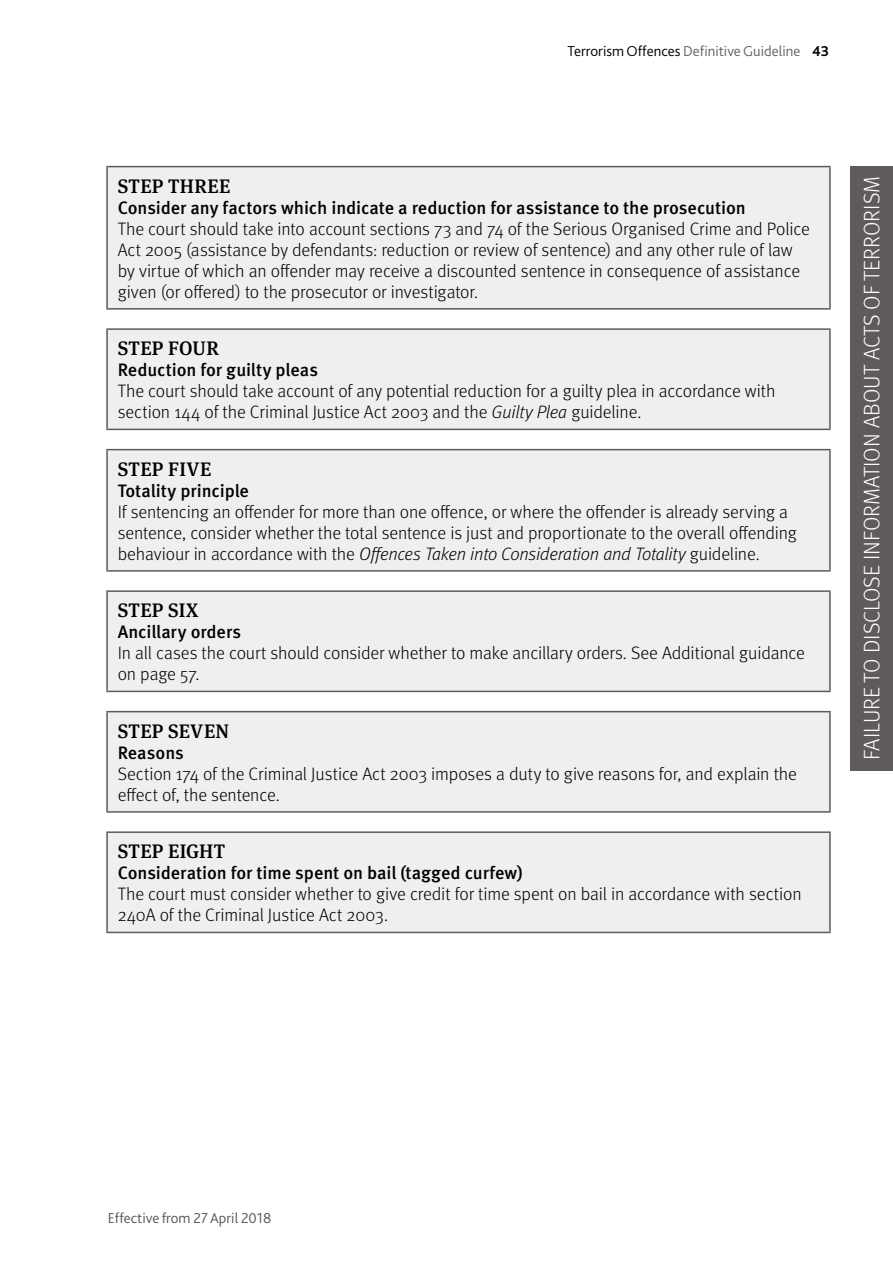
<style>
.page{position:relative;width:893px;height:1263px;background:#fff}
.page>*{position:absolute;margin:0;border:0;box-sizing:border-box;transform-origin:0 0}
.t1{font:300 22.5px "Meta OT";letter-spacing:.005em;color:#fff}
.A_head{font:500 19.5px "Meta Serif OT";letter-spacing:.015em;color:#000}
.BODY{font:300 18px/21px "Meta OT";letter-spacing:-.01em;color:#000}
.B_head{font:500 18px "Meta OT";letter-spacing:-.005em;color:#000}
.t2{font:300 15px "Bliss 2";color:#646363}
.t3{font:300 15px "Bliss 2";color:#575756}
.s1{color:#000}
.s2{font-weight:700;color:#000}
.s3{font-style:italic}
</style>
<div class="page">
<div style="left:850px;top:166px;width:43px;height:604px;background:#5e5b5a"></div>
<div style="left:107px;top:167px;width:723px;height:142px;background:#efefee"></div>
<hr style="left:106px;top:167px;width:2px;height:141px;background:#5e5b5a">
<hr style="left:106px;top:166px;width:725px;height:1px;background:#5e5b5a">
<hr style="left:829px;top:167px;width:2px;height:141px;background:#5e5b5a">
<hr style="left:106px;top:308px;width:725px;height:2px;background:#5e5b5a">
<div style="left:107px;top:329px;width:723px;height:100px;background:#efefee"></div>
<hr style="left:106px;top:330px;width:2px;height:99px;background:#5e5b5a">
<hr style="left:106px;top:328px;width:725px;height:2px;background:#5e5b5a">
<hr style="left:829px;top:330px;width:2px;height:99px;background:#5e5b5a">
<hr style="left:106px;top:429px;width:725px;height:1px;background:#5e5b5a">
<div style="left:107px;top:450px;width:723px;height:121px;background:#efefee"></div>
<hr style="left:106px;top:450px;width:2px;height:120px;background:#5e5b5a">
<hr style="left:106px;top:449px;width:725px;height:1px;background:#5e5b5a">
<hr style="left:829px;top:450px;width:2px;height:120px;background:#5e5b5a">
<hr style="left:106px;top:570px;width:725px;height:2px;background:#5e5b5a">
<div style="left:107px;top:591px;width:723px;height:100px;background:#efefee"></div>
<hr style="left:106px;top:592px;width:2px;height:99px;background:#5e5b5a">
<hr style="left:106px;top:590px;width:725px;height:2px;background:#5e5b5a">
<hr style="left:829px;top:592px;width:2px;height:99px;background:#5e5b5a">
<hr style="left:106px;top:691px;width:725px;height:1px;background:#5e5b5a">
<div style="left:107px;top:712px;width:723px;height:100px;background:#efefee"></div>
<hr style="left:106px;top:712px;width:2px;height:99px;background:#5e5b5a">
<hr style="left:106px;top:711px;width:725px;height:1px;background:#5e5b5a">
<hr style="left:829px;top:712px;width:2px;height:99px;background:#5e5b5a">
<hr style="left:106px;top:811px;width:725px;height:2px;background:#5e5b5a">
<div style="left:107px;top:832px;width:723px;height:100px;background:#efefee"></div>
<hr style="left:106px;top:833px;width:2px;height:99px;background:#5e5b5a">
<hr style="left:106px;top:831px;width:725px;height:2px;background:#5e5b5a">
<hr style="left:829px;top:833px;width:2px;height:99px;background:#5e5b5a">
<hr style="left:106px;top:932px;width:725px;height:1px;background:#5e5b5a">
<p class="t2" style="left:567px;top:42px;width:263px"><span class="s1">Terrorism Offences</span> Definitive Guideline <span class="s2">43</span></p>
<p class="A_head" style="left:118px;top:174px;width:114px">STEP THREE</p>
<p class="B_head" style="left:118px;top:197px;width:630px">Consider any factors which indicate a reduction for assistance to the prosecution</p>
<p class="BODY" style="left:118px;top:218px;width:694px">The court should take into account sections 73 and 74 of the Serious Organised Crime and Police Act 2005 (assistance by defendants: reduction or review of sentence) and any other rule of law by virtue of which an offender may receive a discounted sentence in consequence of assistance given (or offered) to the prosecutor or investigator.</p>
<p class="A_head" style="left:118px;top:337px;width:103px">STEP FOUR</p>
<p class="B_head" style="left:118px;top:359px;width:202px">Reduction for guilty pleas</p>
<p class="BODY" style="left:118px;top:381px;width:659px">The court should take account of any potential reduction for a guilty plea in accordance with section 144 of the Criminal Justice Act 2003 and the <span class="s3">Guilty Plea</span> guideline.</p>
<p class="A_head" style="left:118px;top:457px;width:95px">STEP FIVE</p>
<p class="B_head" style="left:118px;top:480px;width:133px">Totality principle</p>
<p class="BODY" style="left:118px;top:501px;width:681px">If sentencing an offender for more than one offence, or where the offender is already serving a sentence, consider whether the total sentence is just and proportionate to the overall offending behaviour in accordance with the <span class="s3">Offences Taken into Consideration and Totality</span> guideline.</p>
<p class="A_head" style="left:118px;top:599px;width:82px">STEP SIX</p>
<p class="B_head" style="left:118px;top:621px;width:125px">Ancillary orders</p>
<p class="BODY" style="left:118px;top:643px;width:689px">In all cases the court should consider whether to make ancillary orders. See Additional guidance on page 57.</p>
<p class="A_head" style="left:118px;top:719px;width:113px">STEP SEVEN</p>
<p class="B_head" style="left:118px;top:742px;width:68px">Reasons</p>
<p class="BODY" style="left:118px;top:763px;width:681px">Section 174 of the Criminal Justice Act 2003 imposes a duty to give reasons for, and explain the effect of, the sentence.</p>
<p class="A_head" style="left:118px;top:840px;width:109px">STEP EIGHT</p>
<p class="B_head" style="left:118px;top:862px;width:406px">Consideration for time spent on bail (tagged curfew)</p>
<p class="BODY" style="left:118px;top:884px;width:685px">The court must consider whether to give credit for time spent on bail in accordance with section<br>240A of the Criminal Justice Act 2003.</p>
<p class="t1" style="left:858px;top:760px;width:585px;rotate:-90deg">FAILURE TO DISCLOSE INFORMATION ABOUT ACTS OF TERRORISM</p>
<p class="t3" style="left:108px;top:1208px;width:165px">Effective from 27 April 2018</p>
</div>
